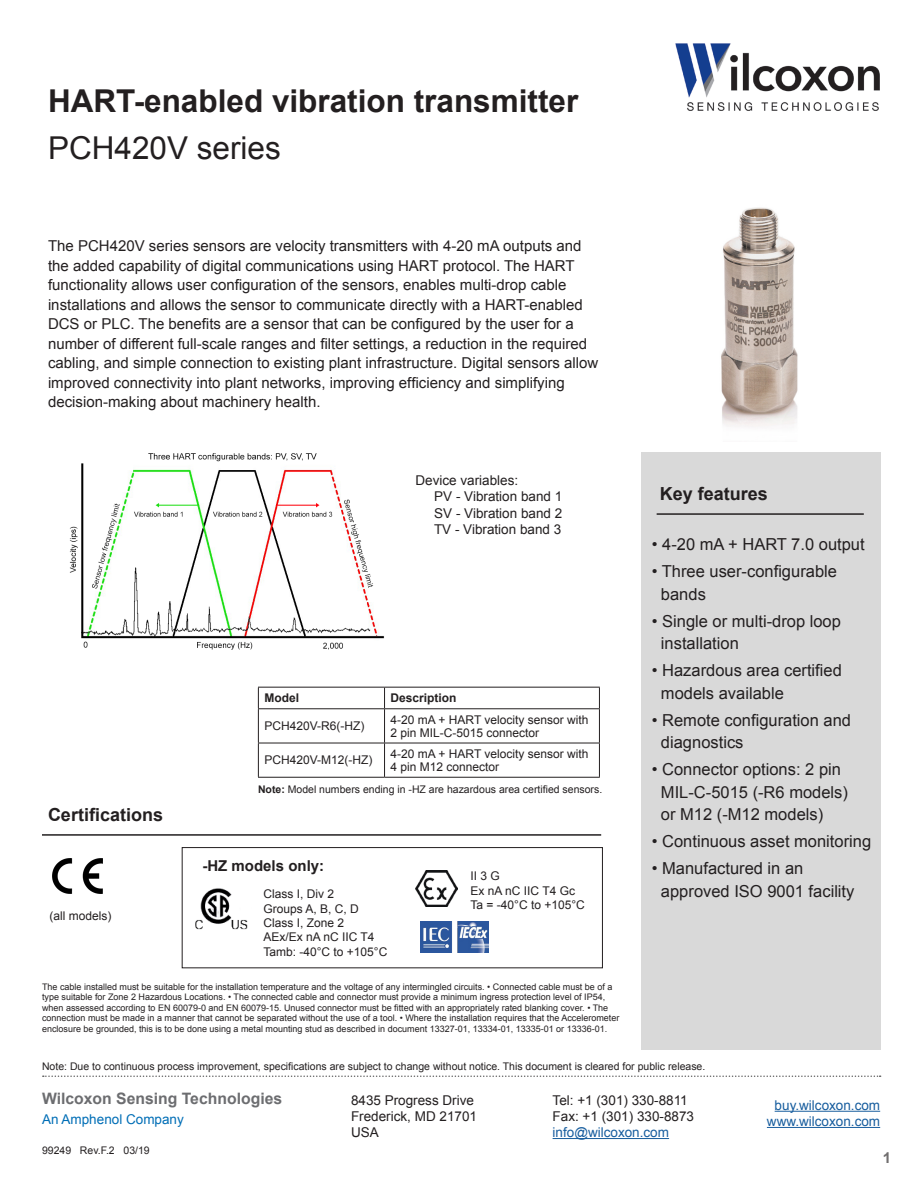
<style>
.page{position:relative;width:918px;height:1188px;background:#fff}
.page>*{position:absolute;margin:0;border:0;box-sizing:border-box;transform-origin:0 0}
.t1{font:700 31.5px "Arial";color:#231f20}
.t2{font:31.5px "Arial";color:#231f20}
.t3{font:700 18px "Arial";color:#231f20}
.t4{font:16.5px/22.5px "Arial";color:#231f20}
.t5{font:700 15.75px "Arial";color:#6c6d70}
.t6{font:15px/19.5px "Arial";color:#231f20}
.t7{font:700 15px "Arial";color:#231f20}
.t8{font:13.5px/16.2px "Arial";color:#231f20}
.t9{font:13.5px "Arial";color:#175d9e}
.t10{font:13.5px "Arial";color:#006eb6}
.t11{font:12px/13.5px "Arial";color:#231f20}
.t12{font:700 12px "Arial";color:#231f20}
.t13{font:10.5px "Arial";color:#231f20}
.t14{font:9px/10.5px "Arial";color:#231f20}
.s1{font-weight:700}
</style>
<div class="page">
<img style="left:675px;top:43px;width:205px;height:68px">
<svg style="left:43px;top:1076px;width:838px;height:1px"></svg>
<hr style="left:553px;top:1138px;width:116px;height:1px;background:#175d9e">
<hr style="left:775px;top:1111px;width:105px;height:1px;background:#175d9e">
<hr style="left:767px;top:1127px;width:113px;height:1px;background:#175d9e">
<div style="left:641px;top:452px;width:239px;height:598px;background:#d9d9d9"></div>
<hr style="left:657px;top:513px;width:207px;height:2px;background:#231f20">
<hr style="left:42px;top:834px;width:559px;height:2px;background:#231f20">
<img style="left:53px;top:858px;width:50px;height:36px">
<img style="left:69px;top:453px;width:315px;height:197px">
<hr style="left:258px;top:687px;width:127px;height:1px;background:#231f20">
<svg style="left:258px;top:688px;width:1px;height:20px"></svg>
<hr style="left:385px;top:687px;width:215px;height:1px;background:#231f20">
<svg style="left:384px;top:688px;width:1px;height:20px"></svg>
<svg style="left:599px;top:688px;width:1px;height:20px"></svg>
<hr style="left:258px;top:708px;width:127px;height:1px;background:#231f20">
<hr style="left:258px;top:709px;width:1px;height:34px;background:#231f20">
<hr style="left:385px;top:708px;width:215px;height:1px;background:#231f20">
<hr style="left:384px;top:709px;width:1px;height:34px;background:#231f20">
<hr style="left:599px;top:709px;width:1px;height:34px;background:#231f20">
<hr style="left:258px;top:743px;width:127px;height:1px;background:#231f20">
<hr style="left:258px;top:743px;width:1px;height:34px;background:#231f20">
<hr style="left:385px;top:743px;width:215px;height:1px;background:#231f20">
<hr style="left:384px;top:743px;width:1px;height:34px;background:#231f20">
<hr style="left:599px;top:743px;width:1px;height:34px;background:#231f20">
<hr style="left:258px;top:777px;width:127px;height:1px;background:#231f20">
<hr style="left:385px;top:777px;width:215px;height:1px;background:#231f20">
<img style="left:416px;top:870px;width:41px;height:36px">
<img style="left:195px;top:888px;width:53px;height:42px">
<img style="left:420px;top:921px;width:69px;height:31px">
<div style="left:182px;top:847px;width:421px;height:121px;border:1px solid #231f20"></div>
<img style="left:721px;top:207px;width:77px;height:220px">
<p class="t1" style="left:48px;top:80px;width:532px">HART-enabled vibration transmitter</p>
<p class="t2" style="left:48px;top:128px;width:234px">PCH420V series</p>
<p class="t6" style="left:48px;top:237px;width:552px">The PCH420V series sensors are velocity transmitters with 4-20 mA outputs and the added capability of digital communications using HART protocol. The HART functionality allows user configuration of the sensors, enables multi-drop cable installations and allows the sensor to communicate directly with a HART-enabled DCS or PLC. The benefits are a sensor that can be configured by the user for a number of different full-scale ranges and filter settings, a reduction in the required cabling, and simple connection to existing plant infrastructure. Digital sensors allow improved connectivity into plant networks, improving efficiency and simplifying decision-making about machinery health.</p>
<p class="t8" style="left:416px;top:472px;width:104px">Device variables:</p>
<p class="t8" style="left:434px;top:489px;width:130px">PV - Vibration band 1</p>
<p class="t8" style="left:434px;top:505px;width:130px">SV - Vibration band 2</p>
<p class="t8" style="left:434px;top:521px;width:129px">TV - Vibration band 3</p>
<p class="t12" style="left:264px;top:690px;width:36px">Model</p>
<p class="t12" style="left:391px;top:690px;width:68px">Description</p>
<p class="t11" style="left:264px;top:719px;width:102px">PCH420V-R6(-HZ)</p>
<p class="t11" style="left:391px;top:713px;width:199px">4-20 mA + HART velocity sensor with<br>2 pin MIL-C-5015 connector</p>
<p class="t11" style="left:264px;top:754px;width:110px">PCH420V-M12(-HZ)</p>
<p class="t11" style="left:391px;top:747px;width:199px">4-20 mA + HART velocity sensor with<br>4 pin M12 connector</p>
<p class="t3" style="left:48px;top:802px;width:117px">Certifications</p>
<p class="t11" style="left:50px;top:909px;width:64px">(all models)</p>
<p class="t13" style="left:258px;top:782px;width:346px"><span class="s1">Note:</span> Model numbers ending in -HZ are hazardous area certified sensors.</p>
<p class="t7" style="left:202px;top:856px;width:123px">-HZ models only:</p>
<p class="t11" style="left:263px;top:887px;width:97px;line-height:14.4px">Class I, Div 2<br>Groups A, B, C, D</p>
<p class="t11" style="left:263px;top:916px;width:82px">Class I, Zone 2</p>
<p class="t11" style="left:263px;top:931px;width:113px">AEx/Ex nA nC IIC T4</p>
<p class="t11" style="left:263px;top:945px;width:125px">Tamb: -40°C to +105°C</p>
<p class="t11" style="left:471px;top:869px;width:31px">II 3 G</p>
<p class="t11" style="left:471px;top:884px;width:106px">Ex nA nC IIC T4 Gc</p>
<p class="t11" style="left:471px;top:898px;width:116px">Ta = -40°C to +105°C</p>
<p class="t14" style="left:42px;top:981px;width:579px">The cable installed must be suitable for the installation temperature and the voltage of any intermingled circuits. • Connected cable must be of a type suitable for Zone 2 Hazardous Locations. • The connected cable and connector must provide a minimum ingress protection level of IP54, when assessed according to EN 60079-0 and EN 60079-15. Unused connector must be fitted with an appropriately rated blanking cover. • The connection must be made in a manner that cannot be separated without the use of a tool. • Where the installation requires that the Accelerometer enclosure be grounded, this is to be done using a metal mounting stud as described in document 13327-01, 13334-01, 13335-01 or 13336-01.</p>
<p class="t3" style="left:660px;top:482px;width:110px">Key features</p>
<p class="t4" style="left:652px;top:533px;width:214px">• 4-20 mA + HART 7.0 output</p>
<p class="t4" style="left:661px;top:560px;width:178px;text-indent:-9px">• Three user-configurable bands</p>
<p class="t4" style="left:661px;top:610px;width:181px;text-indent:-9px">• Single or multi-drop loop installation</p>
<p class="t4" style="left:661px;top:659px;width:182px;text-indent:-9px">• Hazardous area certified models available</p>
<p class="t4" style="left:661px;top:709px;width:192px;text-indent:-9px">• Remote configuration and diagnostics</p>
<p class="t4" style="left:661px;top:758px;width:189px;text-indent:-9px">• Connector options: 2 pin<br>MIL-C-5015 (-R6 models) or M12 (-M12 models)</p>
<p class="t4" style="left:652px;top:830px;width:221px">• Continuous asset monitoring</p>
<p class="t4" style="left:661px;top:857px;width:195px;text-indent:-9px">• Manufactured in an approved ISO 9001 facility</p>
<p class="t13" style="left:42px;top:1059px;width:665px">Note: Due to continuous process improvement, specifications are subject to change without notice. This document is cleared for public release.</p>
<p class="t8" style="left:553px;top:1092px;width:137px">Tel: +1 (301) 330-8811</p>
<p class="t8" style="left:553px;top:1108px;width:143px">Fax: +1 (301) 330-8873</p>
<p class="t9" style="left:553px;top:1124px;width:118px">info@wilcoxon.com</p>
<p class="t5" style="left:42px;top:1088px;width:242px">Wilcoxon Sensing Technologies</p>
<p class="t8" style="left:351px;top:1092px;width:128px">8435 Progress Drive<br>Frederick, MD 21701<br>USA</p>
<p class="t10" style="left:42px;top:1111px;width:143px">An Amphenol Company</p>
<p class="t13" style="left:42px;top:1144px;width:109px">99249 Rev.F.2 03/19</p>
<p class="t9" style="left:775px;top:1096px;width:107px">buy.wilcoxon.com</p>
<p class="t9" style="left:767px;top:1112px;width:115px">www.wilcoxon.com</p>
<p class="t7" style="left:882px;top:1148px;width:10px">1</p>
</div>
